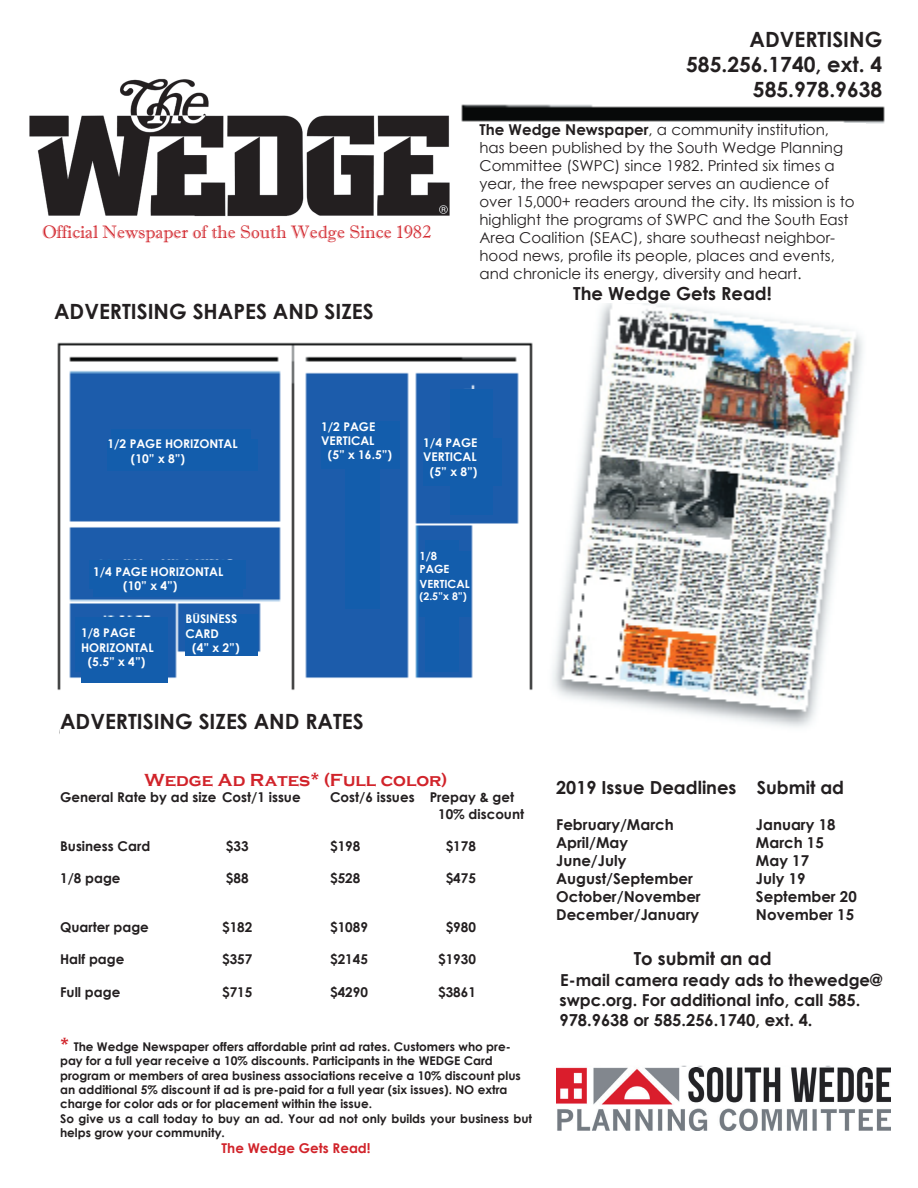
<style>
.page{position:relative;width:918px;height:1188px;background:#fff}
.page>*{position:absolute;margin:0;border:0;box-sizing:border-box;transform-origin:0 0}
.t1{font:700 21px/25.2px "Century Gothic";color:#231f20;text-align:right}
.t2{font:700 18px "Century Gothic";color:#231f20}
.t3{font:18px "Imprint MT Shadow";color:#d1232a}
.t4{font:700 18px "Copperplate Gothic";color:#d1232a}
.t5{font:700 16.5px/19.8px "Century Gothic";color:#231f20}
.t6{font:15px/18px "Century Gothic";color:#231f20}
.t7{font:700 15px "Century Gothic";color:#231f20}
.t8{font:700 13.5px/16.2px "Century Gothic";color:#231f20}
.t9{font:700 13.5px "Century Gothic";color:#d1232a}
.t10{font:700 12px/14.4px "Century Gothic";color:#231f20}
.t11{font:700 12px/14.4px "Century Gothic";color:#fff}
.t12{font:700 11.25px/14px "Century Gothic";color:#fff}
.t13{font:700 10.5px "Century Gothic";color:#fff}
.s1{font-weight:700}
.s2{font-family:"Copperplate Gothic";font-size:18px;color:#d1232a}
</style>
<div class="page">
<img style="left:57px;top:104px;width:834px;height:964px">
<img style="left:29px;top:78px;width:422px;height:139px">
<div style="left:479px;top:123px;width:387px;height:180px;background:#fff"></div>
<div style="left:57px;top:751px;width:478px;height:407px;background:#fff"></div>
<div style="left:550px;top:951px;width:335px;height:103px;background:#fff"></div>
<img style="left:556px;top:1068px;width:335px;height:62px">
<div style="left:54px;top:303px;width:378px;height:28px;background:#fff"></div>
<div style="left:60px;top:713px;width:419px;height:28px;background:#fff"></div>
<div style="left:111px;top:430px;width:140px;height:39px;background:#135dac"></div>
<div style="left:107px;top:439px;width:150px;height:32px;background:#135dac"></div>
<div style="left:90px;top:561px;width:156px;height:28px;background:#135dac"></div>
<div style="left:93px;top:567px;width:150px;height:30px;background:#135dac"></div>
<div style="left:75px;top:617px;width:93px;height:55px;background:#135dac"></div>
<div style="left:81px;top:628px;width:87px;height:55px;background:#135dac"></div>
<div style="left:185px;top:614px;width:72px;height:41px;background:#135dac"></div>
<div style="left:345px;top:463px;width:35px;height:146px;background:#135dac"></div>
<div style="left:450px;top:389px;width:42px;height:125px;background:#135dac"></div>
<div style="left:425px;top:540px;width:34px;height:132px;background:#135dac"></div>
<div style="left:321px;top:422px;width:79px;height:47px;background:#135dac"></div>
<div style="left:423px;top:438px;width:79px;height:47px;background:#135dac"></div>
<div style="left:419px;top:551px;width:52px;height:66px;background:#135dac"></div>
<h2 class="t3" style="left:42px;top:221px;width:391px">Official Newspaper of the South Wedge Since 1982</h2>
<h1 class="t1" style="left:54px;top:297px;width:321px">ADVERTISING SHAPES AND SIZES</h1>
<h1 class="t1" style="left:686px;top:25px;width:198px">ADVERTISING<br>585.256.1740, ext. 4<br>585.978.9638</h1>
<p class="t6" style="left:479px;top:120px;width:377px"><span class="s1">The Wedge Newspaper</span>, a community institution, has been published by the South Wedge Planning Committee (SWPC) since 1982. Printed six times a year, the free newspaper serves an audience of over 15,000+ readers around the city. Its mission is to highlight the programs of SWPC and the South East Area Coalition (SEAC), share southeast neighbor&shy;hood news, profile its people, places and events, and chronicle its energy, diversity and heart.</p>
<h2 class="t2" style="left:573px;top:280px;width:200px">The Wedge Gets Read!</h2>
<p class="t11" style="left:131px;top:436px;width:108px;text-indent:-24px">1/2 PAGE HORIZONTAL (10” x 8”)</p>
<p class="t11" style="left:321px;top:418px;width:56px">1/2 PAGE</p>
<p class="t11" style="left:321px;top:433px;width:55px">VERTICAL</p>
<p class="t11" style="left:328px;top:447px;width:66px">(5” x 16.5”)</p>
<p class="t11" style="left:423px;top:435px;width:56px;text-align:center">1/4 PAGE<br>VERTICAL (5” x 8”)</p>
<p class="t11" style="left:123px;top:564px;width:102px;text-indent:-30px">1/4 PAGE HORIZONTAL (10” x 4”)</p>
<p class="t11" style="left:81px;top:625px;width:56px">1/8 PAGE</p>
<p class="t11" style="left:81px;top:639px;width:74px">HORIZONTAL</p>
<p class="t11" style="left:88px;top:654px;width:59px">(5.5” x 4”)</p>
<p class="t11" style="left:185px;top:611px;width:53px">BUSINESS</p>
<p class="t11" style="left:185px;top:626px;width:35px">CARD</p>
<p class="t11" style="left:192px;top:640px;width:49px">(4” x 2”)</p>
<h1 class="t1" style="left:60px;top:708px;width:305px">ADVERTISING SIZES AND RATES</h1>
<p class="t12" style="left:419px;top:548px;width:52px">1/8<br>PAGE<br>VERTICAL</p>
<p class="t13" style="left:419px;top:589px;width:49px">(2.5”x 8”)</p>
<h2 class="t4" style="left:145px;top:770px;width:304px">Wedge Ad Rates* (Full color)</h2>
<p class="t8" style="left:60px;top:789px;width:242px">General Rate by ad size Cost/1 issue</p>
<p class="t8" style="left:438px;top:789px;width:88px;text-indent:-108px">Cost/6 issues Prepay &amp; get<br>10% discount</p>
<p class="t8" style="left:60px;top:837px;width:92px">Business Card</p>
<p class="t8" style="left:226px;top:837px;width:24px">$33</p>
<p class="t8" style="left:330px;top:837px;width:32px">$198</p>
<p class="t8" style="left:446px;top:837px;width:32px">$178</p>
<p class="t8" style="left:60px;top:870px;width:62px">1/8 page</p>
<p class="t8" style="left:226px;top:870px;width:24px">$88</p>
<p class="t8" style="left:330px;top:870px;width:32px">$528</p>
<p class="t8" style="left:446px;top:870px;width:32px">$475</p>
<p class="t8" style="left:60px;top:918px;width:90px">Quarter page</p>
<p class="t8" style="left:222px;top:918px;width:32px">$182</p>
<p class="t8" style="left:330px;top:918px;width:39px">$1089</p>
<p class="t8" style="left:446px;top:918px;width:32px">$980</p>
<p class="t8" style="left:60px;top:951px;width:66px">Half page</p>
<p class="t8" style="left:222px;top:951px;width:32px">$357</p>
<p class="t8" style="left:330px;top:951px;width:39px">$2145</p>
<p class="t8" style="left:438px;top:951px;width:39px">$1930</p>
<p class="t8" style="left:60px;top:983px;width:62px">Full page</p>
<p class="t8" style="left:222px;top:983px;width:32px">$715</p>
<p class="t8" style="left:330px;top:983px;width:39px">$4290</p>
<p class="t8" style="left:438px;top:983px;width:39px">$3861</p>
<p class="t10" style="left:60px;top:1039px;width:474px"><span class="s2">*</span> The Wedge Newspaper offers affordable print ad rates. Customers who pre&shy;pay for a full year receive a 10% discounts. Participants in the WEDGE Card program or members of area business associations receive a 10% discount plus an additional 5% discount if ad is pre-paid for a full year (six issues). NO extra charge for color ads or for placement within the issue.<br>So give us a call today to buy an ad. Your ad not only builds your business but helps grow your community.</p>
<p class="t9" style="left:222px;top:1138px;width:151px">The Wedge Gets Read!</p>
<h2 class="t2" style="left:556px;top:774px;width:289px">2019 Issue Deadlines Submit ad</h2>
<p class="t7" style="left:556px;top:813px;width:119px">February/March</p>
<p class="t7" style="left:756px;top:813px;width:81px">January 18</p>
<p class="t7" style="left:556px;top:831px;width:73px">April/May</p>
<p class="t7" style="left:756px;top:831px;width:69px">March 15</p>
<p class="t7" style="left:556px;top:849px;width:72px">June/July</p>
<p class="t7" style="left:756px;top:849px;width:55px">May 17</p>
<p class="t7" style="left:556px;top:867px;width:138px">August/September</p>
<p class="t7" style="left:756px;top:867px;width:51px">July 19</p>
<p class="t7" style="left:556px;top:885px;width:146px">October/November</p>
<p class="t7" style="left:756px;top:885px;width:102px">September 20</p>
<p class="t7" style="left:556px;top:903px;width:145px">December/January</p>
<p class="t7" style="left:756px;top:903px;width:100px">November 15</p>
<h2 class="t2" style="left:634px;top:945px;width:139px">To submit an ad</h2>
<h3 class="t5" style="left:559px;top:970px;width:324px">E-mail camera ready ads to thewedge@ swpc.org. For additional info, call 585.<br>978.9638 or 585.256.1740, ext. 4.</h3>
</div>
